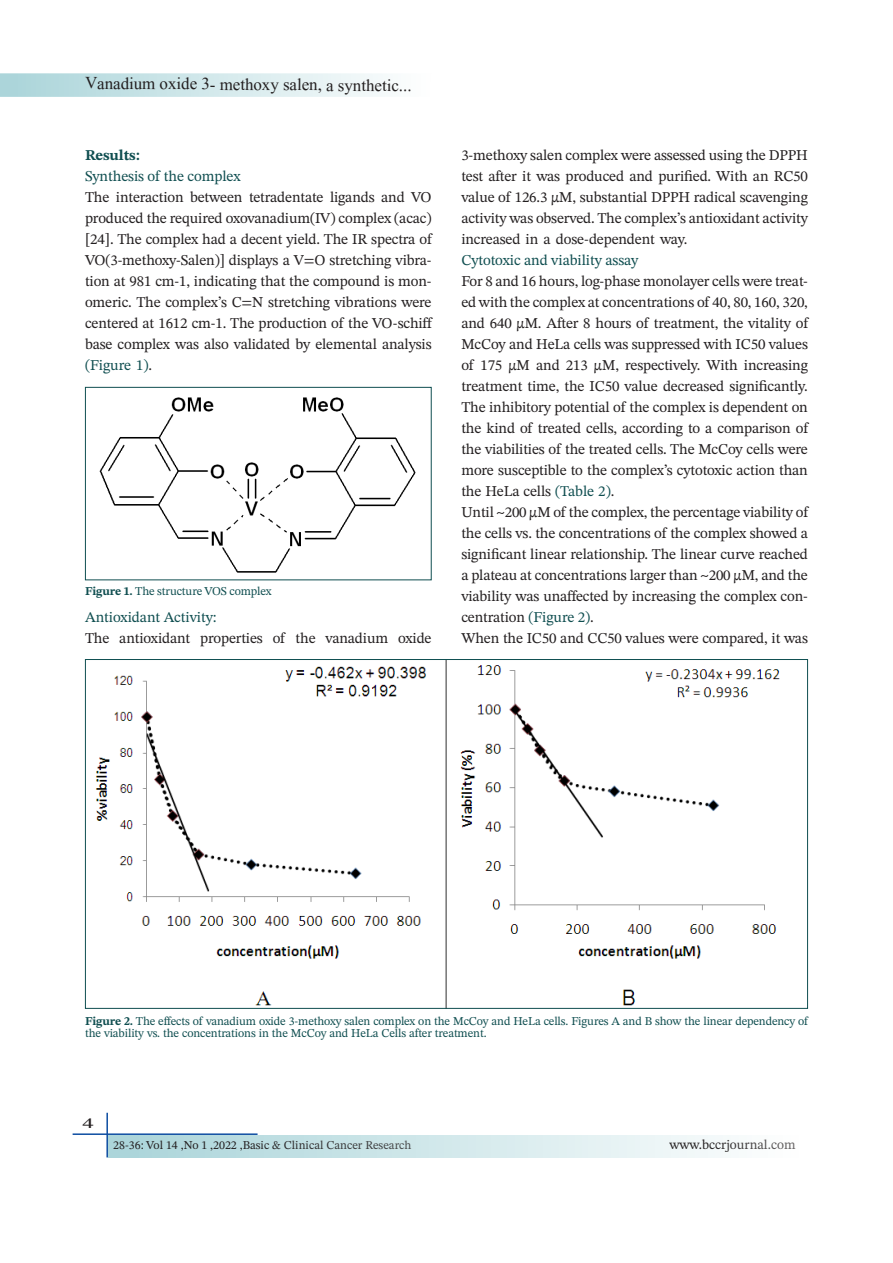
<style>
.page{position:relative;width:893px;height:1263px;background:#fff}
.page>*{position:absolute;margin:0;border:0;box-sizing:border-box;transform-origin:0 0}
.t1{font:21px "Aparajita";color:#231f20}
.t2{font:15px/21px "STIX Two Text";letter-spacing:-.01em;color:#231f20;text-align:justify}
.t3{font:15px "STIX Two Text";letter-spacing:-.005em;color:#0f4e50}
.t4{font:700 15px "STIX Two Text";letter-spacing:-.01em;color:#0f4e50}
.t5{font:15px "STIX Two Text";letter-spacing:-.01em;color:#231f20;scale:1.5 1}
.t6{font:13.5px "STIX Two Text";color:#231f20}
.t7{font:12px/12px "STIX Two Text";letter-spacing:-.01em;color:#0f4e50}
.t8{font:12px "STIX Two Text";color:#231f20}
.s1{color:#0f4e50}
.s2{font-weight:700}
</style>
<div class="page">
<svg style="left:0;top:73px;width:383px;height:24px;background:#cfe7e9"></svg>
<hr style="left:73px;top:1133px;width:185px;height:2px;background:#0d4da1">
<hr style="left:106px;top:1113px;width:2px;height:44px;background:#0d4da1">
<div style="left:108px;top:1135px;width:695px;height:22px;background:linear-gradient(to right,#a9d4d9,#fefefe)"></div>
<img style="left:99px;top:397px;width:317px;height:176px">
<div style="left:85px;top:387px;width:347px;height:193px;border:1px solid #0f4e50"></div>
<img style="left:95px;top:661px;width:685px;height:346px">
<h1 class="t1" style="left:85px;top:68px;width:328px;rotate:1deg">Vanadium oxide 3- methoxy salen, a synthetic...</h1>
<p class="t4" style="left:85px;top:145px;width:56px">Results:</p>
<p class="t3" style="left:85px;top:166px;width:157px">Synthesis of the complex</p>
<p class="t2" style="left:85px;top:187px;width:348px">The interaction between tetradentate ligands and VO produced the required oxovanadium(IV) complex (acac) [24]. The complex had a decent yield. The IR spectra of VO(3-methoxy-Salen)] displays a V=O stretching vibra&shy;tion at 981 cm-1, indicating that the compound is mon&shy;omeric. The complex’s C=N stretching vibrations were centered at 1612 cm-1. The production of the VO-schiff base complex was also validated by elemental analysis <span class="s1">(Figure 1)</span>.</p>
<p class="t7" style="left:85px;top:585px;width:188px"><span class="s2">Figure 1.</span> The structure VOS complex</p>
<p class="t3" style="left:85px;top:607px;width:133px">Antioxidant Activity:</p>
<p class="t2" style="left:85px;top:628px;width:348px">The antioxidant properties of the vanadium oxide</p>
<p class="t2" style="left:461px;top:145px;width:348px">3-methoxy salen complex were assessed using the DPPH test after it was produced and purified. With an RC50 value of 126.3 µM, substantial DPPH radical scavenging activity was observed. The complex’s antioxidant activity increased in a dose-dependent way.</p>
<p class="t3" style="left:461px;top:250px;width:178px">Cytotoxic and viability assay</p>
<p class="t2" style="left:461px;top:271px;width:348px">For 8 and 16 hours, log-phase monolayer cells were treat&shy;ed with the complex at concentrations of 40, 80, 160, 320, and 640 µM. After 8 hours of treatment, the vitality of McCoy and HeLa cells was suppressed with IC50 values of 175 µM and 213 µM, respectively. With increasing treatment time, the IC50 value decreased significantly.<br>The inhibitory potential of the complex is dependent on the kind of treated cells, according to a comparison of the viabilities of the treated cells. The McCoy cells were more susceptible to the complex’s cytotoxic action than the HeLa cells <span class="s1">(Table 2)</span>.</p>
<p class="t2" style="left:461px;top:502px;width:348px">Until ~200 µM of the complex, the percentage viability of the cells vs. the concentrations of the complex showed a significant linear relationship. The linear curve reached a plateau at concentrations larger than ~200 µM, and the viability was unaffected by increasing the complex con&shy;centration <span class="s1">(Figure 2)</span>.</p>
<p class="t2" style="left:461px;top:628px;width:348px">When the IC50 and CC50 values were compared, it was</p>
<p class="t7" style="left:85px;top:1014px;width:724px"><span class="s2">Figure 2.</span> The effects of vanadium oxide 3-methoxy salen complex on the McCoy and HeLa cells. Figures A and B show the linear dependency of the viability vs. the concentrations in the McCoy and HeLa Cells after treatment.</p>
<p class="t5" style="left:83px;top:1113px;width:9px">4</p>
<p class="t8" style="left:113px;top:1136px;width:300px">28-36: Vol 14 ,No 1 ,2022 ,Basic &amp; Clinical Cancer Research</p>
<p class="t6" style="left:669px;top:1134px;width:128px">www.bccrjournal.com</p>
</div>
